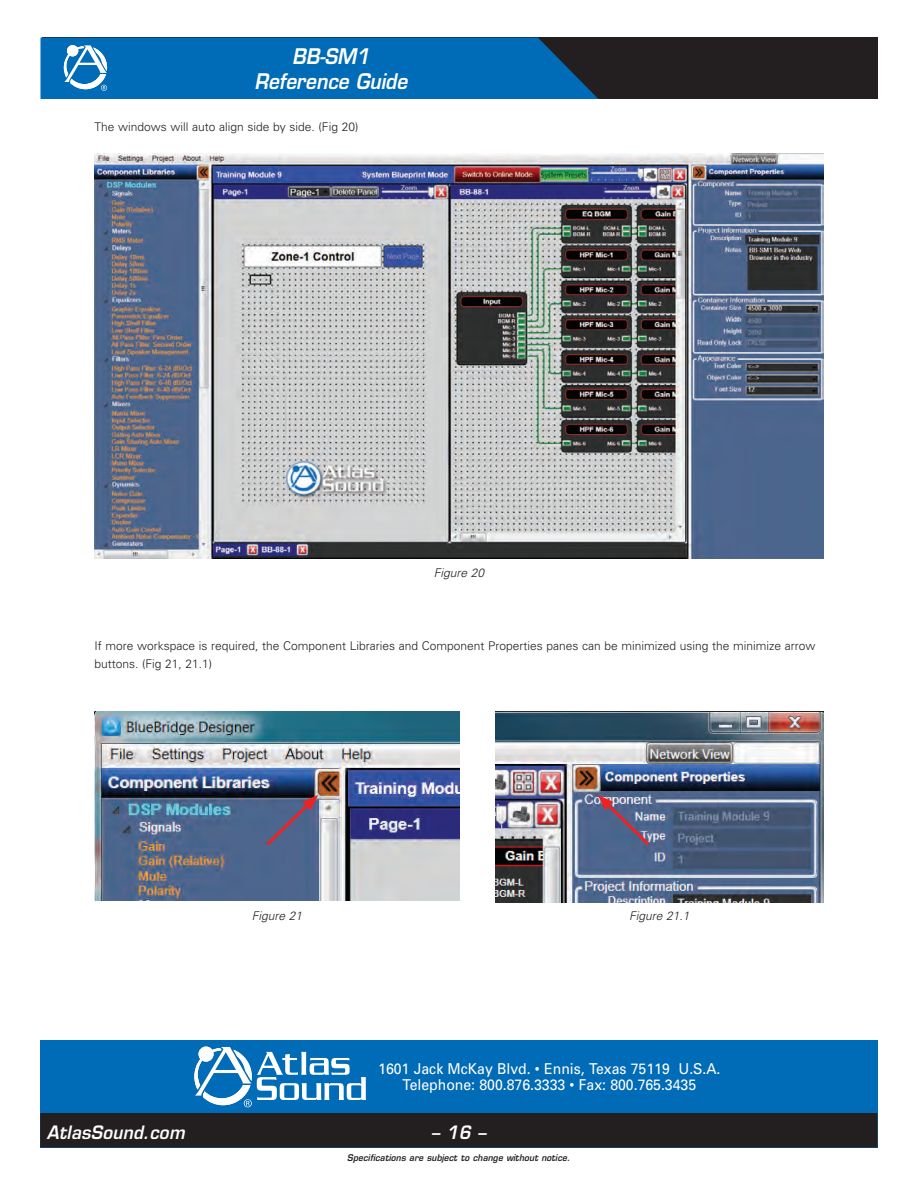
<style>
.page{position:relative;width:918px;height:1188px;background:#fff}
.page>*{position:absolute;margin:0;border:0;box-sizing:border-box;transform-origin:0 0}
.t1{font:italic 600 21px/25.2px "Eurostile LT Std";color:#fff;text-align:center;scale:.9 1}
.t2{font:italic 600 18px "Eurostile LT Std";letter-spacing:.015em;color:#fff;scale:.94 1}
.t3{font:15px/16.5px "Univers";color:#fff;text-align:center;scale:.94 1}
.Body_Copy___8_8_8{font:300 12px/18px "Univers";color:#231f20}
.image_caption{font:italic 300 12px "Univers";color:#231f20}
.t4{font:italic 600 9px "Eurostile LT Std";letter-spacing:.015em;color:#231f20;scale:.94 1}
</style>
<div class="page">
<div style="left:40px;top:1040px;width:838px;height:108px;background:#006bb6"></div>
<div style="left:40px;top:1113px;width:837px;height:35px;background:#231f20"></div>
<div style="left:42px;top:38px;width:835px;height:61px;background:#231f20"></div>
<svg style="left:194px;top:1047px;width:172px;height:60px"></svg>
<svg style="left:40px;top:38px;width:558px;height:61px;background:#086aaf"></svg>
<img style="left:95px;top:153px;width:728px;height:406px">
<img style="left:94px;top:711px;width:365px;height:190px">
<img style="left:495px;top:711px;width:329px;height:192px">
<svg style="left:263px;top:795px;width:55px;height:54px;background:#585b7d"></svg>
<svg style="left:598px;top:795px;width:55px;height:54px;background:#686b8c"></svg>
<h1 class="t1" style="left:254px;top:44px;width:171px">BB-SM1<br>Reference Guide</h1>
<p class="Body_Copy___8_8_8" style="left:95px;top:118px;width:265px">The windows will auto align side by side. (Fig 20)</p>
<p class="image_caption" style="left:434px;top:566px;width:52px">Figure 20</p>
<p class="Body_Copy___8_8_8" style="left:95px;top:636px;width:722px">If more workspace is required, the Component Libraries and Component Properties panes can be minimized using the minimize arrow buttons. (Fig 21, 21.1)</p>
<p class="image_caption" style="left:252px;top:908px;width:52px">Figure 21</p>
<p class="image_caption" style="left:629px;top:908px;width:62px">Figure 21.1</p>
<p class="t3" style="left:378px;top:1060px;width:366px">1601 Jack McKay Blvd. • Ennis, Texas 75119 U.S.A.<br>Telephone: 800.876.3333 • Fax: 800.765.3435</p>
<h2 class="t2" style="left:47px;top:1121px;width:148px">AtlasSound.com</h2>
<h2 class="t2" style="left:431px;top:1121px;width:60px">– 16 –</h2>
<p class="t4" style="left:347px;top:1152px;width:239px">Specifications are subject to change without notice.</p>
</div>
